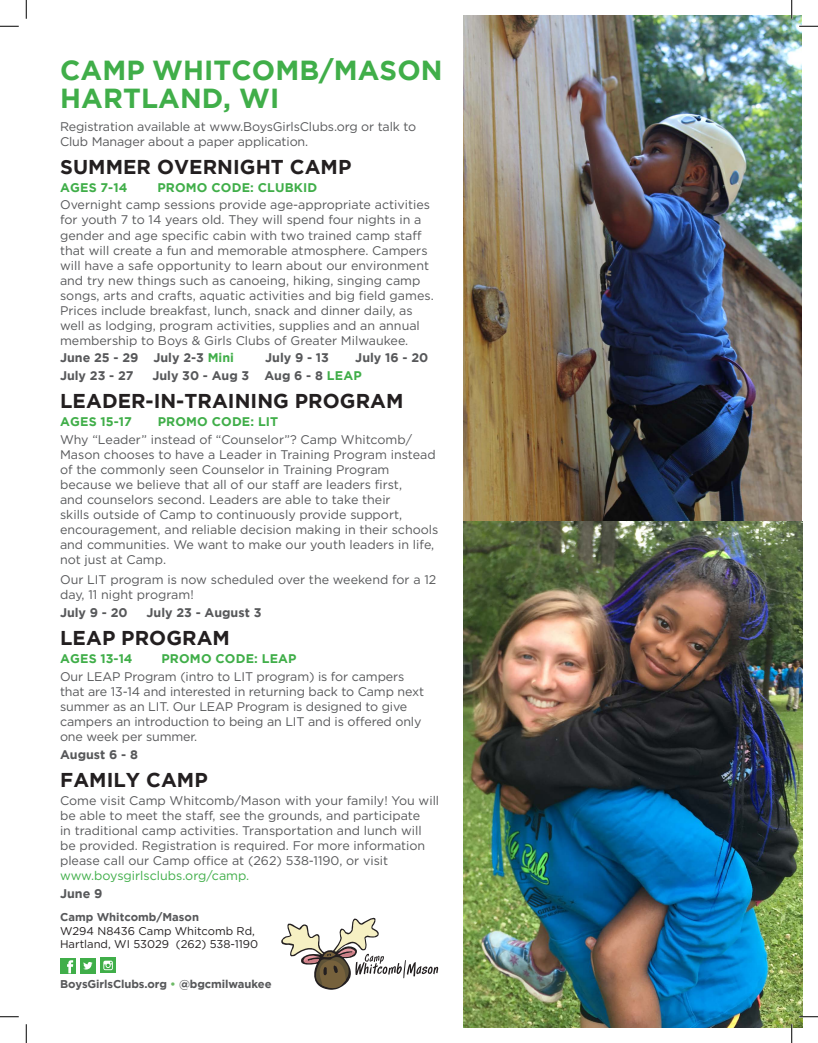
<style>
.page{position:relative;width:818px;height:1043px;background:#fff}
.page>*{position:absolute;margin:0;border:0;box-sizing:border-box;transform-origin:0 0}
.t1{font:700 27.5px "Gotham";letter-spacing:.005em;color:#40ae49}
.t2{font:700 20px "Gotham";letter-spacing:.005em;color:#231f20}
.t3{font:12.5px/15px "Gotham";color:#57585a}
.t4{font:700 12.5px "Gotham";color:#57585a}
.t5{font:700 12.5px "Gotham";letter-spacing:.015em;color:#40ae49}
.t6{font:11.25px "Gotham";color:#231f20}
.t7{font:700 11.25px "Gotham";letter-spacing:-.01em;color:#57585a}
.s1{color:#40ae49}
.s2{color:#6eba66}
</style>
<div class="page">
<div style="left:80px;top:958px;width:15px;height:15px;background:#40ae49"></div>
<svg style="left:83px;top:962px;width:10px;height:7px"></svg>
<div style="left:60px;top:958px;width:15px;height:15px;background:#40ae49"></div>
<svg style="left:67px;top:960px;width:6px;height:13px"></svg>
<div style="left:100px;top:957px;width:16px;height:16px;background:#40ae49"></div>
<svg style="left:103px;top:960px;width:10px;height:10px"></svg>
<img style="left:464px;top:15px;width:338px;height:1012px">
<svg style="left:281px;top:917px;width:157px;height:73px"></svg>
<svg style="left:0;top:25px;width:19px;height:2px"></svg>
<svg style="left:799px;top:25px;width:19px;height:2px"></svg>
<svg style="left:0;top:1016px;width:19px;height:1px"></svg>
<svg style="left:799px;top:1015px;width:19px;height:2px"></svg>
<svg style="left:25px;top:0;width:2px;height:19px"></svg>
<svg style="left:25px;top:1024px;width:2px;height:18px"></svg>
<svg style="left:790px;top:0;width:2px;height:19px"></svg>
<svg style="left:790px;top:1024px;width:2px;height:18px"></svg>
<p class="t1" style="left:60px;top:55px;width:384px">CAMP WHITCOMB/MASON</p>
<p class="t1" style="left:60px;top:82px;width:220px">HARTLAND, WI</p>
<p class="t3" style="left:60px;top:119px;width:358px">Registration available at www.BoysGirlsClubs.org or talk to</p>
<p class="t3" style="left:60px;top:134px;width:250px">Club Manager about a paper application.</p>
<p class="t2" style="left:60px;top:155px;width:293px">SUMMER OVERNIGHT CAMP</p>
<p class="t5" style="left:60px;top:180px;width:69px">AGES 7-14</p>
<p class="t5" style="left:157px;top:180px;width:161px">PROMO CODE: CLUBKID</p>
<p class="t3" style="left:60px;top:197px;width:375px">Overnight camp sessions provide age-appropriate activities for youth 7 to 14 years old. They will spend four nights in a gender and age specific cabin with two trained camp staff that will create a fun and memorable atmosphere. Campers will have a safe opportunity to learn about our environment and try new things such as canoeing, hiking, singing camp songs, arts and crafts, aquatic activities and big field games.<br>Prices include breakfast, lunch, snack and dinner daily, as well as lodging, program activities, supplies and an annual membership to Boys &amp; Girls Clubs of Greater Milwaukee.</p>
<p class="t4" style="left:60px;top:351px;width:175px">June 25 - 29 July 2-3 <span class="s1">Mini</span></p>
<p class="t4" style="left:265px;top:351px;width:65px">July 9 - 13</p>
<p class="t4" style="left:355px;top:351px;width:74px">July 16 - 20</p>
<p class="t4" style="left:60px;top:368px;width:75px">July 23 - 27</p>
<p class="t4" style="left:152px;top:368px;width:211px">July 30 - Aug 3 Aug 6 - 8 <span class="s1">LEAP</span></p>
<p class="t2" style="left:60px;top:389px;width:345px">LEADER-IN-TRAINING PROGRAM</p>
<p class="t5" style="left:60px;top:414px;width:73px">AGES 15-17</p>
<p class="t5" style="left:158px;top:414px;width:122px">PROMO CODE: LIT</p>
<p class="t3" style="left:60px;top:431px;width:380px">Why “Leader” instead of “Counselor”? Camp Whitcomb/ Mason chooses to have a Leader in Training Program instead of the commonly seen Counselor in Training Program because we believe that all of our staff are leaders first,<br>and counselors second. Leaders are able to take their<br>skills outside of Camp to continuously provide support, encouragement, and reliable decision making in their schools and communities. We want to make our youth leaders in life, not just at Camp.</p>
<p class="t3" style="left:60px;top:572px;width:378px">Our LIT program is now scheduled over the weekend for a 12 day, 11 night program!</p>
<p class="t4" style="left:60px;top:605px;width:69px">July 9 - 20</p>
<p class="t4" style="left:146px;top:605px;width:116px">July 23 - August 3</p>
<p class="t2" style="left:60px;top:626px;width:171px">LEAP PROGRAM</p>
<p class="t5" style="left:60px;top:651px;width:74px">AGES 13-14</p>
<p class="t5" style="left:161px;top:651px;width:137px">PROMO CODE: LEAP</p>
<p class="t3" style="left:60px;top:668px;width:365px">Our LEAP Program (intro to LIT program) is for campers that are 13-14 and interested in returning back to Camp next summer as an LIT. Our LEAP Program is designed to give campers an introduction to being an LIT and is offered only one week per summer.</p>
<p class="t4" style="left:60px;top:747px;width:79px">August 6 - 8</p>
<p class="t2" style="left:60px;top:768px;width:149px">FAMILY CAMP</p>
<p class="t3" style="left:60px;top:792px;width:381px">Come visit Camp Whitcomb/Mason with your family! You will be able to meet the staff, see the grounds, and participate<br>in traditional camp activities. Transportation and lunch will be provided. Registration is required. For more information please call our Camp office at (262) 538-1190, or visit <span class="s1">www.boysgirlsclubs.org/camp.</span></p>
<p class="t4" style="left:60px;top:886px;width:44px">June 9</p>
<p class="t7" style="left:60px;top:910px;width:141px">Camp Whitcomb/Mason</p>
<p class="t6" style="left:60px;top:923px;width:196px">W294 N8436 Camp Whitcomb Rd,</p>
<p class="t6" style="left:60px;top:937px;width:200px">Hartland, WI 53029 (262) 538-1190</p>
<p class="t7" style="left:60px;top:977px;width:213px">BoysGirlsClubs.org <span class="s2">•</span> @bgcmilwaukee</p>
</div>
